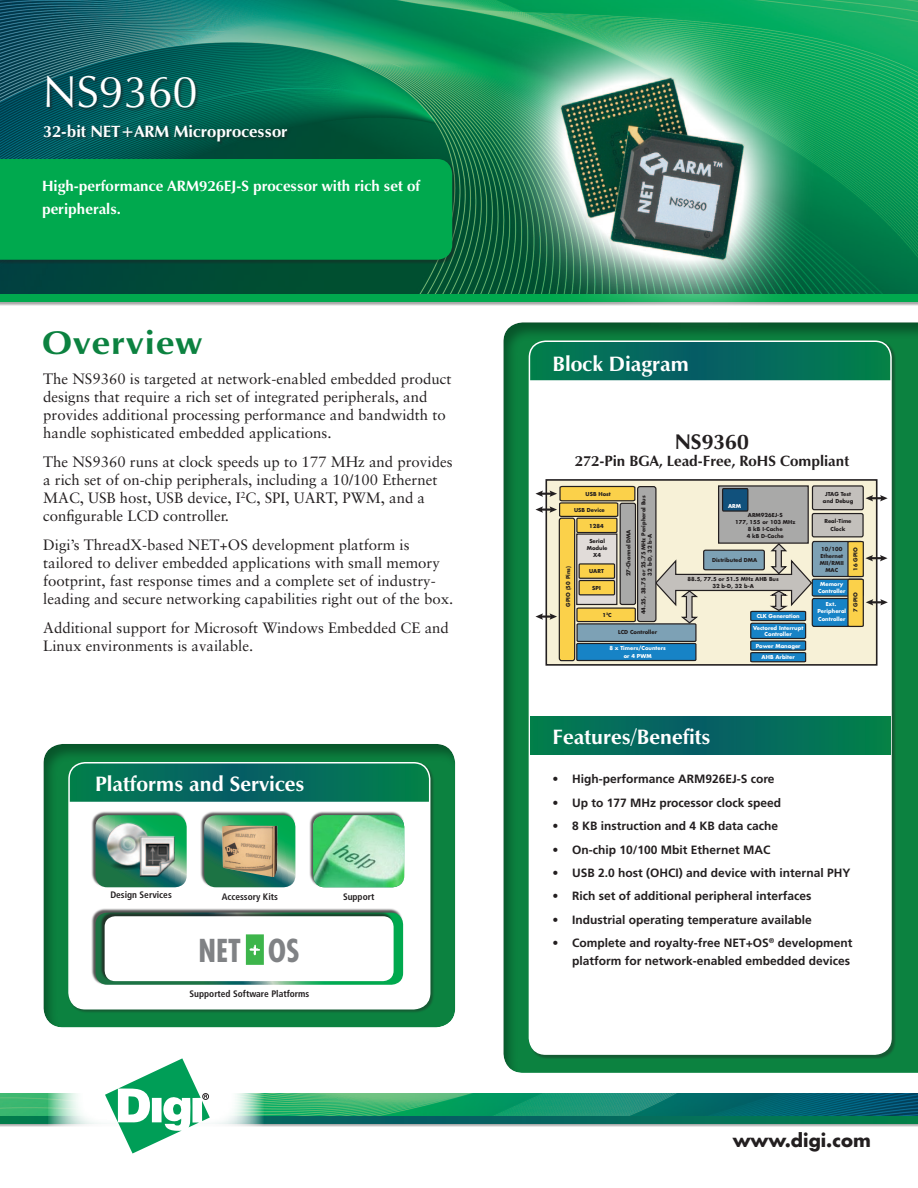
<style>
.page{position:relative;width:918px;height:1188px;background:#fff}
.page>*{position:absolute;margin:0;border:0;box-sizing:border-box;transform-origin:0 0}
.t1{font:45px "Eterna";color:#fff}
.t2{font:700 33px "Eterna";letter-spacing:.03em;color:#0c8240;scale:1.1 1}
.t3{font:700 condensed 30.75px "Futura";color:#808285}
.t4{font:700 21.45px "Eterna";color:#231f20}
.t5{font:700 21px "Eterna";color:#fff}
.t6{font:700 18px "Futura";color:#231f20}
.t7{font:700 16.5px "Eterna";color:#fff}
.Body_Copy{font:15px/18px "Sabon";color:#231f20}
.Product_Description{font:700 15px/22.5px "Eterna";color:#fff}
.t8{font:700 15px "Eterna";color:#231f20}
.Features_Bullets{font:700 12px/18px "Frutiger";color:#231f20;text-align:right}
.t9{font:700 condensed 9.45px "Frutiger";color:#231f20}
.t10{font:700 5.25px/7.2px "Futura";color:#231f20;text-align:center}
.t11{font:700 5.25px/7.2px "Futura";color:#fff;text-align:center}
</style>
<div class="page">
<img style="left:0;top:0;width:918px;height:294px">
<div style="left:0;top:294px;width:918px;height:8px;background:#00a94e"></div>
<div style="left:503px;top:322px;width:415px;height:751px;background:#231f20;opacity:.4"></div>
<div style="left:529px;top:341px;width:362px;height:713px;background:#fff;border-radius:16px"></div>
<svg style="left:532px;top:341px;width:359px;height:39px;background:#067059"></svg>
<svg style="left:530px;top:717px;width:360px;height:38px;background:#046e58"></svg>
<div style="left:0;top:1094px;width:918px;height:33px;background:#231f20;opacity:.4"></div>
<img style="left:0;top:1094px;width:918px;height:22px">
<svg style="left:0;top:1116px;width:918px;height:7px;background:#046c59"></svg>
<svg style="left:48px;top:1093px;width:216px;height:34px"></svg>
<svg style="left:105px;top:1058px;width:105px;height:96px"></svg>
<div style="left:202px;top:1093px;width:7px;height:7px;border:1px solid #231f20;border-radius:50%"></div>
<div style="left:43px;top:742px;width:413px;height:286px;background:#231f20;opacity:.4"></div>
<div style="left:68px;top:762px;width:367px;height:252px;background:#231f20;opacity:.4"></div>
<div style="left:69px;top:763px;width:361px;height:246px;background:#fff;border-radius:16px"></div>
<svg style="left:69px;top:763px;width:361px;height:39px;background:#066f5a"></svg>
<div style="left:68px;top:762px;width:362px;height:248px;border:2px solid #fff;border-radius:16px"></div>
<div style="left:0;top:159px;width:456px;height:105px;background:#231f20;opacity:.4"></div>
<div style="left:0;top:159px;width:452px;height:101px;background:#00a94e"></div>
<div style="left:44px;top:125px;width:247px;height:20px;background:#231f20;opacity:.5"></div>
<div style="left:48px;top:76px;width:151px;height:36px;background:#231f20;opacity:.5"></div>
<img style="left:464px;top:8px;width:397px;height:349px">
<div style="left:546px;top:480px;width:331px;height:185px;background:#f7f1d7"></div>
<div style="left:545px;top:479px;width:333px;height:187px;border:2px solid #231f20"></div>
<div style="left:718px;top:485px;width:91px;height:59px;background:#a9a9a8;border:1px solid #231f20"></div>
<div style="left:812px;top:486px;width:51px;height:24px;background:#c3c0bc;border-radius:2px"></div>
<div style="left:812px;top:485px;width:52px;height:25px;border:1px solid #231f20;border-radius:2px"></div>
<svg style="left:722px;top:488px;width:27px;height:24px"></svg>
<div style="left:577px;top:518px;width:40px;height:15px;background:#fbd14a"></div>
<div style="left:576px;top:518px;width:42px;height:15px;border:1px solid #231f20"></div>
<div style="left:620px;top:503px;width:15px;height:101px;background:#a9a9a8;border-radius:2px"></div>
<div style="left:620px;top:503px;width:16px;height:102px;border:1px solid #231f20;border-radius:2px"></div>
<div style="left:559px;top:518px;width:16px;height:143px;background:#fbd14a;border-radius:2px"></div>
<div style="left:559px;top:518px;width:16px;height:143px;border:1px solid #231f20;border-radius:2px"></div>
<div style="left:638px;top:487px;width:18px;height:135px;background:#a9a9a8;border-radius:2px"></div>
<div style="left:637px;top:486px;width:20px;height:136px;border:1px solid #231f20;border-radius:2px"></div>
<svg style="left:866px;top:495px;width:22px;height:6px"></svg>
<svg style="left:535px;top:485px;width:101px;height:33px"></svg>
<div style="left:812px;top:514px;width:51px;height:23px;background:#c3c0bc;border-radius:2px"></div>
<div style="left:812px;top:513px;width:52px;height:24px;border:1px solid #231f20;border-radius:2px"></div>
<div style="left:576px;top:533px;width:41px;height:72px;background:linear-gradient(to right,#e1dcd9,#e1dcd9)"></div>
<svg style="left:535px;top:613px;width:22px;height:7px"></svg>
<svg style="left:575px;top:540px;width:313px;height:123px"></svg>
<div style="left:200px;top:811px;width:95px;height:76px;background:#231f20;opacity:.75"></div>
<svg style="left:204px;top:815px;width:91px;height:72px;background:#67996e"></svg>
<img style="left:222px;top:826px;width:8px;height:43px">
<div style="left:91px;top:811px;width:95px;height:76px;background:#231f20;opacity:.75"></div>
<svg style="left:96px;top:815px;width:91px;height:72px"></svg>
<img style="left:104px;top:815px;width:73px;height:72px">
<div style="left:309px;top:811px;width:95px;height:76px;background:#231f20;opacity:.75"></div>
<img style="left:313px;top:815px;width:91px;height:72px">
<div style="left:91px;top:908px;width:312px;height:77px;background:#231f20;opacity:.75"></div>
<svg style="left:96px;top:913px;width:307px;height:72px"></svg>
<p class="t1" style="left:43px;top:64px;width:156px">NS9360</p>
<p class="t7" style="left:43px;top:121px;width:246px">32-bit NET+ARM Microprocessor</p>
<p class="Product_Description" style="left:42px;top:175px;width:380px">High-performance ARM926EJ-S processor with rich set of peripherals.</p>
<p class="t2" style="left:42px;top:322px;width:147px">Overview</p>
<p class="Body_Copy" style="left:43px;top:370px;width:410px">The NS9360 is targeted at network-enabled embedded product designs that require a rich set of integrated peripherals, and provides additional processing performance and bandwidth to handle sophisticated embedded applications.</p>
<p class="Body_Copy" style="left:43px;top:453px;width:411px">The NS9360 runs at clock speeds up to 177 MHz and provides a rich set of on-chip peripherals, including a 10/100 Ethernet MAC, USB host, USB device, I<sup>2</sup>C, SPI, UART, PWM, and a configurable LCD controller.</p>
<p class="Body_Copy" style="left:43px;top:536px;width:412px">Digi’s ThreadX-based NET+OS development platform is tailored to deliver embedded applications with small memory footprint, fast response times and a complete set of industry&shy;leading and secure networking capabilities right out of the box.</p>
<p class="Body_Copy" style="left:43px;top:619px;width:407px">Additional support for Microsoft Windows Embedded CE and<br>Linux environments is available.</p>
<p class="t5" style="left:95px;top:771px;width:211px">Platforms and Services</p>
<p class="t9" style="left:110px;top:890px;width:63px">Design Services</p>
<p class="t9" style="left:222px;top:891px;width:58px">Accessory Kits</p>
<p class="t9" style="left:343px;top:891px;width:33px">Support</p>
<p class="t3" style="left:199px;top:930px;width:103px">NET OS</p>
<p class="t9" style="left:190px;top:988px;width:121px">Supported Software Platforms</p>
<p class="t5" style="left:553px;top:350px;width:138px">Block Diagram</p>
<p class="t4" style="left:675px;top:428px;width:75px">NS9360</p>
<p class="t8" style="left:575px;top:452px;width:276px">272-Pin BGA, Lead-Free, RoHS Compliant</p>
<p class="t10" style="left:640px;top:614px;width:120px;line-height:6.4px;rotate:-90deg">44.25, 38.75 or 25.75 MHz Peripheral Bus<br>32 b-D, 32 b-A</p>
<p class="t10" style="left:823px;top:491px;width:32px">JTAG Test and Debug</p>
<p class="t10" style="left:586px;top:491px;width:27px">USB Host</p>
<p class="t11" style="left:728px;top:502px;width:14px">ARM</p>
<p class="t10" style="left:574px;top:506px;width:32px">USB Device</p>
<p class="t10" style="left:735px;top:511px;width:62px">ARM926EJ-S<br>177, 155 or 103 MHz<br>8 kB I-Cache<br>4 kB D-Cache</p>
<p class="t10" style="left:824px;top:518px;width:29px">Real-Time<br>Clock</p>
<p class="t10" style="left:589px;top:522px;width:16px">1284</p>
<p class="t10" style="left:625px;top:576px;width:49px;rotate:-90deg">27-Channel DMA</p>
<p class="t10" style="left:587px;top:538px;width:22px;line-height:6.6px">Serial<br>Module<br>X4</p>
<p class="t10" style="left:592px;top:584px;width:10px">SPI</p>
<p class="t10" style="left:820px;top:545px;width:26px">10/100<br>Ethernet<br>MII/RMII<br>MAC</p>
<p class="t10" style="left:852px;top:571px;width:25px;rotate:-90deg">16 GPIO</p>
<p class="t10" style="left:712px;top:557px;width:47px">Distributed DMA</p>
<p class="t10" style="left:564px;top:607px;width:42px;rotate:-90deg">GPIO (50 Pins)</p>
<p class="t10" style="left:589px;top:568px;width:16px">UART</p>
<p class="t10" style="left:688px;top:575px;width:93px">88.5, 77.5 or 51.5 MHz AHB Bus<br>32 b-D, 32 b-A</p>
<p class="t11" style="left:818px;top:580px;width:29px">Memory<br>Controller</p>
<p class="t11" style="left:817px;top:601px;width:30px">Ext.<br>Peripheral<br>Controller</p>
<p class="t10" style="left:852px;top:612px;width:21px;rotate:-90deg">7 GPIO</p>
<p class="t10" style="left:602px;top:611px;width:11px">1<sup>2</sup>C</p>
<p class="t11" style="left:757px;top:613px;width:45px">CLK Generation</p>
<p class="t11" style="left:753px;top:624px;width:52px;line-height:6.6px">Vectored Interrupt<br>Controller</p>
<p class="t11" style="left:756px;top:642px;width:47px">Power Manager</p>
<p class="t11" style="left:762px;top:654px;width:35px">AHB Arbiter</p>
<p class="t10" style="left:618px;top:629px;width:41px">LCD Controller</p>
<p class="t11" style="left:609px;top:645px;width:58px">8 x Timers/Counters or 4 PWM</p>
<p class="t5" style="left:553px;top:723px;width:160px">Features/Benefits</p>
<p class="Features_Bullets" style="left:553px;top:770px;width:223px">• High-performance ARM926EJ-S core</p>
<p class="Features_Bullets" style="left:553px;top:794px;width:230px">• Up to 177 MHz processor clock speed</p>
<p class="Features_Bullets" style="left:553px;top:817px;width:227px">• 8 KB instruction and 4 KB data cache</p>
<p class="Features_Bullets" style="left:553px;top:840px;width:219px">• On-chip 10/100 Mbit Ethernet MAC</p>
<p class="Features_Bullets" style="left:553px;top:864px;width:299px">• USB 2.0 host (OHCI) and device with internal PHY</p>
<p class="Features_Bullets" style="left:553px;top:887px;width:260px">• Rich set of additional peripheral interfaces</p>
<p class="Features_Bullets" style="left:553px;top:911px;width:261px">• Industrial operating temperature available</p>
<p class="Features_Bullets" style="left:553px;top:934px;width:301px">• Complete and royalty-free NET+OS<sup>®</sup> development platform for network-enabled embedded devices</p>
<p class="t6" style="left:733px;top:1128px;width:140px">www.digi.com</p>
</div>
